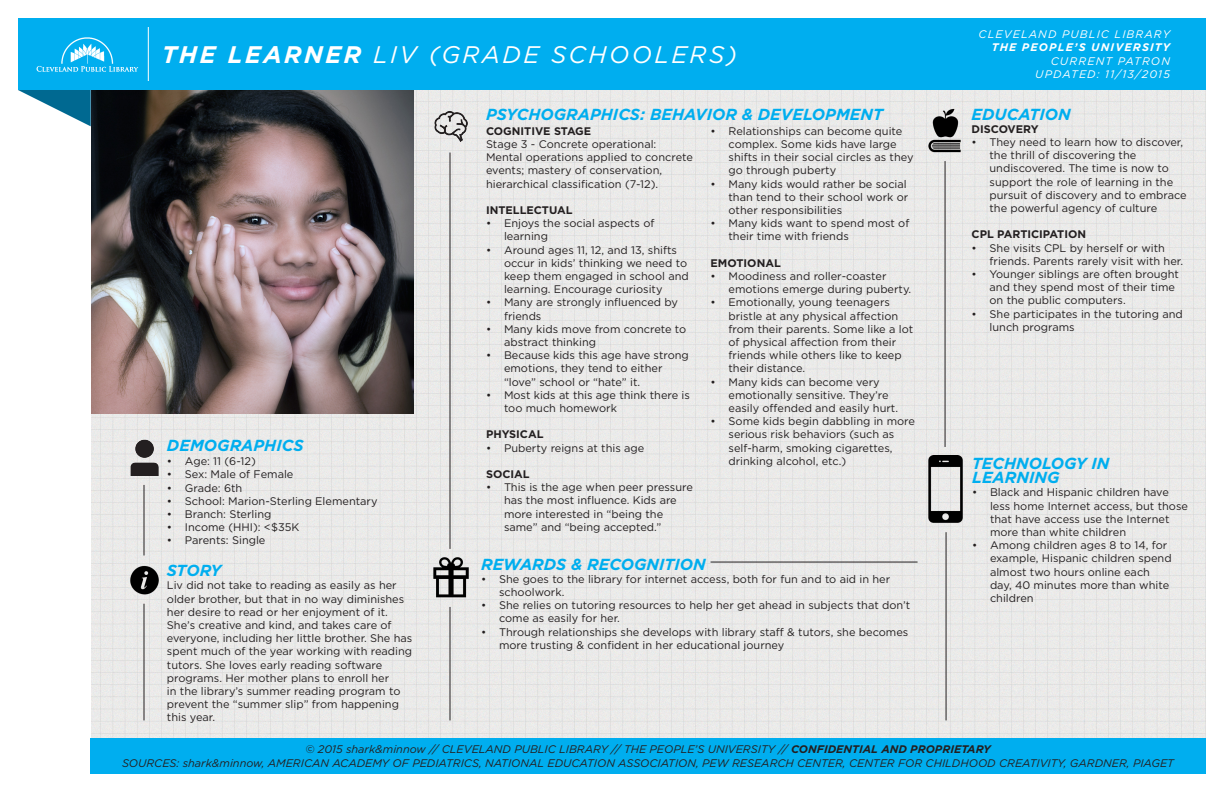
<style>
.page{position:relative;width:1224px;height:792px;background:#fff}
.page>*{position:absolute;margin:0;border:0;box-sizing:border-box;transform-origin:0 0}
.t1{font:italic 24px "Gotham HTF";letter-spacing:.1em;color:#fff}
.t2{font:italic 700 16px/14px "Gotham HTF";color:#00aeef}
.t3{font:11px/13.2px "Gotham HTF";color:#231f20}
.t4{font:italic 11px "Gotham HTF";color:#231f20}
.t5{font:700 11px "Gotham HTF";color:#231f20}
.t6{font:italic 11px "Gotham HTF";letter-spacing:.1em;color:#fff}
.t7{font:italic 700 11px "Gotham HTF";letter-spacing:.1em;color:#fff}
.s1{font-weight:700}
</style>
<div class="page">
<img style="left:91px;top:90px;width:1115px;height:648px">
<img style="left:90px;top:90px;width:324px;height:324px">
<div style="left:18px;top:18px;width:1188px;height:72px;background:#00aeef"></div>
<img style="left:36px;top:37px;width:103px;height:35px">
<hr style="left:148px;top:27px;width:1px;height:54px;background:#fff">
<svg style="left:18px;top:90px;width:73px;height:36px"></svg>
<img style="left:126px;top:439px;width:36px;height:36px">
<hr style="left:144px;top:485px;width:1px;height:70px;background:#231f20">
<img style="left:126px;top:564px;width:36px;height:31px">
<img style="left:433px;top:108px;width:36px;height:36px">
<img style="left:927px;top:108px;width:36px;height:45px">
<img style="left:928px;top:456px;width:36px;height:67px">
<img style="left:433px;top:558px;width:36px;height:40px">
<hr style="left:450px;top:153px;width:1px;height:396px;background:#231f20">
<hr style="left:945px;top:161px;width:1px;height:286px;background:#231f20">
<hr style="left:450px;top:607px;width:1px;height:113px;background:#231f20">
<hr style="left:946px;top:532px;width:1px;height:188px;background:#231f20">
<hr style="left:711px;top:562px;width:207px;height:1px;background:#231f20">
<hr style="left:144px;top:604px;width:1px;height:116px;background:#231f20">
<div style="left:90px;top:738px;width:1116px;height:36px;background:#00aeef"></div>
<p class="t1" style="left:162px;top:41px;width:577px"><span class="s1">THE LEARNER</span> LIV (GRADE SCHOOLERS)</p>
<p class="t2" style="left:167px;top:438px;width:138px">DEMOGRAPHICS</p>
<p class="t3" style="left:167px;top:454px;width:90px">• Age: 11 (6-12)</p>
<p class="t3" style="left:167px;top:468px;width:128px">• Sex: Male of Female</p>
<p class="t3" style="left:167px;top:481px;width:77px">• Grade: 6th</p>
<p class="t3" style="left:167px;top:494px;width:212px">• School: Marion-Sterling Elementary</p>
<p class="t3" style="left:167px;top:507px;width:106px">• Branch: Sterling</p>
<p class="t3" style="left:167px;top:520px;width:134px">• Income (HHI): &lt;$35K</p>
<p class="t3" style="left:167px;top:534px;width:100px">• Parents: Single</p>
<p class="t2" style="left:167px;top:563px;width:56px">STORY</p>
<p class="t3" style="left:167px;top:579px;width:247px">Liv did not take to reading as easily as her older brother, but that in no way diminishes her desire to read or her enjoyment of it.<br>She’s creative and kind, and takes care of everyone, including her little brother. She has spent much of the year working with reading tutors. She loves early reading software programs. Her mother plans to enroll her<br>in the library’s summer reading program to prevent the “summer slip” from happening this year.</p>
<p class="t2" style="left:486px;top:107px;width:399px">PSYCHOGRAPHICS: BEHAVIOR &amp; DEVELOPMENT</p>
<p class="t5" style="left:486px;top:125px;width:107px">COGNITIVE STAGE</p>
<p class="t3" style="left:486px;top:137px;width:208px">Stage 3 - Concrete operational:<br>Mental operations applied to concrete events; mastery of conservation, hierarchical classification (7-12).</p>
<p class="t5" style="left:486px;top:204px;width:88px">INTELLECTUAL</p>
<p class="t3" style="left:504px;top:217px;width:152px;text-indent:-18px">• Enjoys the social aspects of learning</p>
<p class="t3" style="left:504px;top:243px;width:186px;text-indent:-18px">• Around ages 11, 12, and 13, shifts occur in kids’ thinking we need to keep them engaged in school and learning. Encourage curiosity</p>
<p class="t3" style="left:504px;top:296px;width:176px;text-indent:-18px">• Many are strongly influenced by friends</p>
<p class="t3" style="left:504px;top:322px;width:184px;text-indent:-18px">• Many kids move from concrete to abstract thinking</p>
<p class="t3" style="left:504px;top:349px;width:186px;text-indent:-18px">• Because kids this age have strong emotions, they tend to either “love” school or “hate” it.</p>
<p class="t3" style="left:504px;top:388px;width:188px;text-indent:-18px">• Most kids at this age think there is too much homework</p>
<p class="t5" style="left:486px;top:428px;width:59px">PHYSICAL</p>
<p class="t3" style="left:486px;top:441px;width:160px">• Puberty reigns at this age</p>
<p class="t5" style="left:486px;top:468px;width:45px">SOCIAL</p>
<p class="t3" style="left:504px;top:481px;width:190px;text-indent:-18px">• This is the age when peer pressure has the most influence. Kids are more interested in “being the same” and “being accepted.”</p>
<p class="t3" style="left:729px;top:124px;width:187px;text-indent:-18px">• Relationships can become quite complex. Some kids have large shifts in their social circles as they go through puberty</p>
<p class="t3" style="left:729px;top:177px;width:181px;text-indent:-18px">• Many kids would rather be social than tend to their school work or other responsibilities</p>
<p class="t3" style="left:729px;top:217px;width:182px;text-indent:-18px">• Many kids want to spend most of their time with friends</p>
<p class="t5" style="left:711px;top:257px;width:72px">EMOTIONAL</p>
<p class="t3" style="left:729px;top:269px;width:184px;text-indent:-18px">• Moodiness and roller-coaster emotions emerge during puberty.</p>
<p class="t3" style="left:729px;top:296px;width:186px;text-indent:-18px">• Emotionally, young teenagers bristle at any physical affection from their parents. Some like a lot of physical affection from their friends while others like to keep their distance.</p>
<p class="t3" style="left:729px;top:375px;width:171px;text-indent:-18px">• Many kids can become very emotionally sensitive. They’re easily offended and easily hurt.</p>
<p class="t3" style="left:729px;top:415px;width:188px;text-indent:-18px">• Some kids begin dabbling in more serious risk behaviors (such as self-harm, smoking cigarettes, drinking alcohol, etc.)</p>
<p class="t2" style="left:481px;top:557px;width:226px">REWARDS &amp; RECOGNITION</p>
<p class="t3" style="left:499px;top:572px;width:393px;text-indent:-18px">• She goes to the library for internet access, both for fun and to aid in her schoolwork.</p>
<p class="t3" style="left:499px;top:599px;width:413px;text-indent:-18px">• She relies on tutoring resources to help her get ahead in subjects that don’t come as easily for her.</p>
<p class="t3" style="left:499px;top:625px;width:411px;text-indent:-18px">• Through relationships she develops with library staff &amp; tutors, she becomes more trusting &amp; confident in her educational journey</p>
<p class="t6" style="left:979px;top:28px;width:193px">CLEVELAND PUBLIC LIBRARY</p>
<p class="t7" style="left:992px;top:41px;width:180px">THE PEOPLE’S UNIVERSITY</p>
<p class="t6" style="left:1051px;top:55px;width:121px">CURRENT PATRON</p>
<p class="t6" style="left:1035px;top:68px;width:136px">UPDATED: 11/13/2015</p>
<p class="t2" style="left:972px;top:107px;width:101px">EDUCATION</p>
<p class="t5" style="left:972px;top:123px;width:69px">DISCOVERY</p>
<p class="t3" style="left:990px;top:135px;width:199px;text-indent:-18px">• They need to learn how to discover, the thrill of discovering the undiscovered. The time is now to support the role of learning in the pursuit of discovery and to embrace the powerful agency of culture</p>
<p class="t5" style="left:972px;top:228px;width:116px">CPL PARTICIPATION</p>
<p class="t3" style="left:990px;top:241px;width:195px;text-indent:-18px">• She visits CPL by herself or with friends. Parents rarely visit with her.</p>
<p class="t3" style="left:990px;top:267px;width:191px;text-indent:-18px">• Younger siblings are often brought and they spend most of their time on the public computers.</p>
<p class="t3" style="left:990px;top:307px;width:195px;text-indent:-18px">• She participates in the tutoring and lunch programs</p>
<p class="t2" style="left:972px;top:456px;width:139px">TECHNOLOGY IN<br>LEARNING</p>
<p class="t3" style="left:990px;top:486px;width:199px;text-indent:-18px">• Black and Hispanic children have less home Internet access, but those that have access use the Internet more than white children</p>
<p class="t3" style="left:990px;top:539px;width:183px;text-indent:-18px">• Among children ages 8 to 14, for example, Hispanic children spend almost two hours online each day, 40 minutes more than white children</p>
<p class="t4" style="left:305px;top:743px;width:687px">© 2015 shark&amp;minnow // CLEVELAND PUBLIC LIBRARY // THE PEOPLE’S UNIVERSITY // <span class="s1">CONFIDENTIAL AND PROPRIETARY</span></p>
<p class="t4" style="left:122px;top:757px;width:1053px">SOURCES: shark&amp;minnow, AMERICAN ACADEMY OF PEDIATRICS, NATIONAL EDUCATION ASSOCIATION, PEW RESEARCH CENTER, CENTER FOR CHILDHOOD CREATIVITY, GARDNER, PIAGET</p>
</div>
